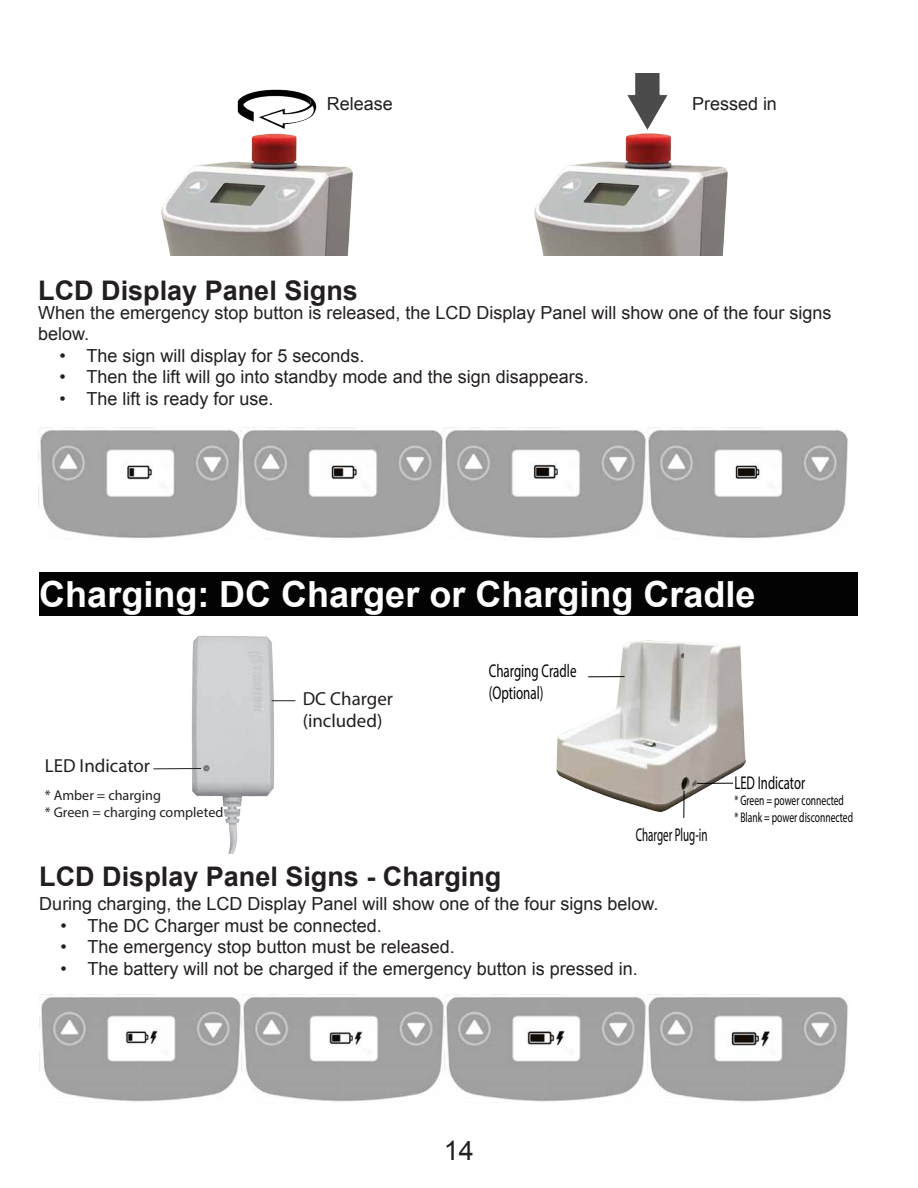
<style>
.page{position:relative;width:918px;height:1188px;background:#fff}
.page>*{position:absolute;margin:0;border:0;box-sizing:border-box;transform-origin:0 0}
.t1{font:700 36px "Arial";color:#fff}
.t2{font:700 27px "Arial";color:#231f20}
.t3{font:27px "Arial";color:#231f20}
.t4{font:18.9px/22.6px "Myriad Pro";color:#231f20}
.t5{font:18.45px/22.2px "Myriad Pro";color:#000;scale:.7 1}
.t6{font:18.45px "Myriad Pro";color:#000;scale:.6 1}
.t7{font:18.45px "Myriad Pro";color:#000;scale:.69 1}
.t8{font:18px/21.6px "Arial";color:#231f20}
.t9{font:14.1px/17px "Myriad Pro";color:#231f20}
.t10{font:13.95px/16.6px "Myriad Pro";color:#000;scale:.69 1}
</style>
<div class="page">
<img style="left:534px;top:73px;width:194px;height:182px">
<img style="left:161px;top:89px;width:192px;height:166px">
<img style="left:191px;top:635px;width:87px;height:219px">
<svg style="left:272px;top:700px;width:23px;height:1px"></svg>
<hr style="left:153px;top:768px;width:48px;height:1px;background:#231f20">
<img style="left:557px;top:641px;width:189px;height:171px">
<hr style="left:683px;top:791px;width:2px;height:27px;background:#000">
<hr style="left:697px;top:783px;width:36px;height:1px;background:#000">
<hr style="left:588px;top:676px;width:37px;height:1px;background:#000">
<img style="left:39px;top:994px;width:809px;height:108px">
<img style="left:38px;top:430px;width:810px;height:108px">
<div style="left:39px;top:572px;width:819px;height:44px;background:#040304"></div>
<p class="t8" style="left:327px;top:93px;width:68px">Release</p>
<p class="t8" style="left:692px;top:93px;width:86px">Pressed in</p>
<p class="t2" style="left:38px;top:272px;width:321px">LCD Display Panel Signs</p>
<p class="t8" style="left:38px;top:302px;width:795px">When the emergency stop button is released, the LCD Display Panel will show one of the four signs below.</p>
<p class="t8" style="left:60px;top:345px;width:307px">• The sign will display for 5 seconds.</p>
<p class="t8" style="left:60px;top:366px;width:531px">• Then the lift will go into standby mode and the sign disappears.</p>
<p class="t8" style="left:60px;top:388px;width:216px">• The lift is ready for use.</p>
<p class="t1" style="left:39px;top:570px;width:718px">Charging: DC Charger or Charging Cradle</p>
<p class="t4" style="left:45px;top:754px;width:107px">LED Indicator</p>
<p class="t9" style="left:45px;top:786px;width:180px">* Amber = charging<br>* Green = charging completed</p>
<p class="t4" style="left:303px;top:687px;width:92px">DC Charger (included)</p>
<p class="t5" style="left:489px;top:659px;width:127px">Charging Cradle (Optional)</p>
<p class="t6" style="left:636px;top:823px;width:121px">Charger Plug-in</p>
<p class="t2" style="left:39px;top:858px;width:464px">LCD Display Panel Signs - Charging</p>
<p class="t8" style="left:39px;top:893px;width:621px">During charging, the LCD Display Panel will show one of the four signs below.</p>
<p class="t8" style="left:61px;top:915px;width:323px">• The DC Charger must be connected.</p>
<p class="t8" style="left:61px;top:936px;width:396px">• The emergency stop button must be released.</p>
<p class="t8" style="left:61px;top:958px;width:579px">• The battery will not be charged if the emergency button is pressed in.</p>
<p class="t7" style="left:734px;top:771px;width:104px">LED Indicator</p>
<p class="t10" style="left:734px;top:792px;width:174px">* Green = power connected<br>* Blank = power disconnected</p>
<p class="t3" style="left:444px;top:1133px;width:32px">14</p>
</div>
